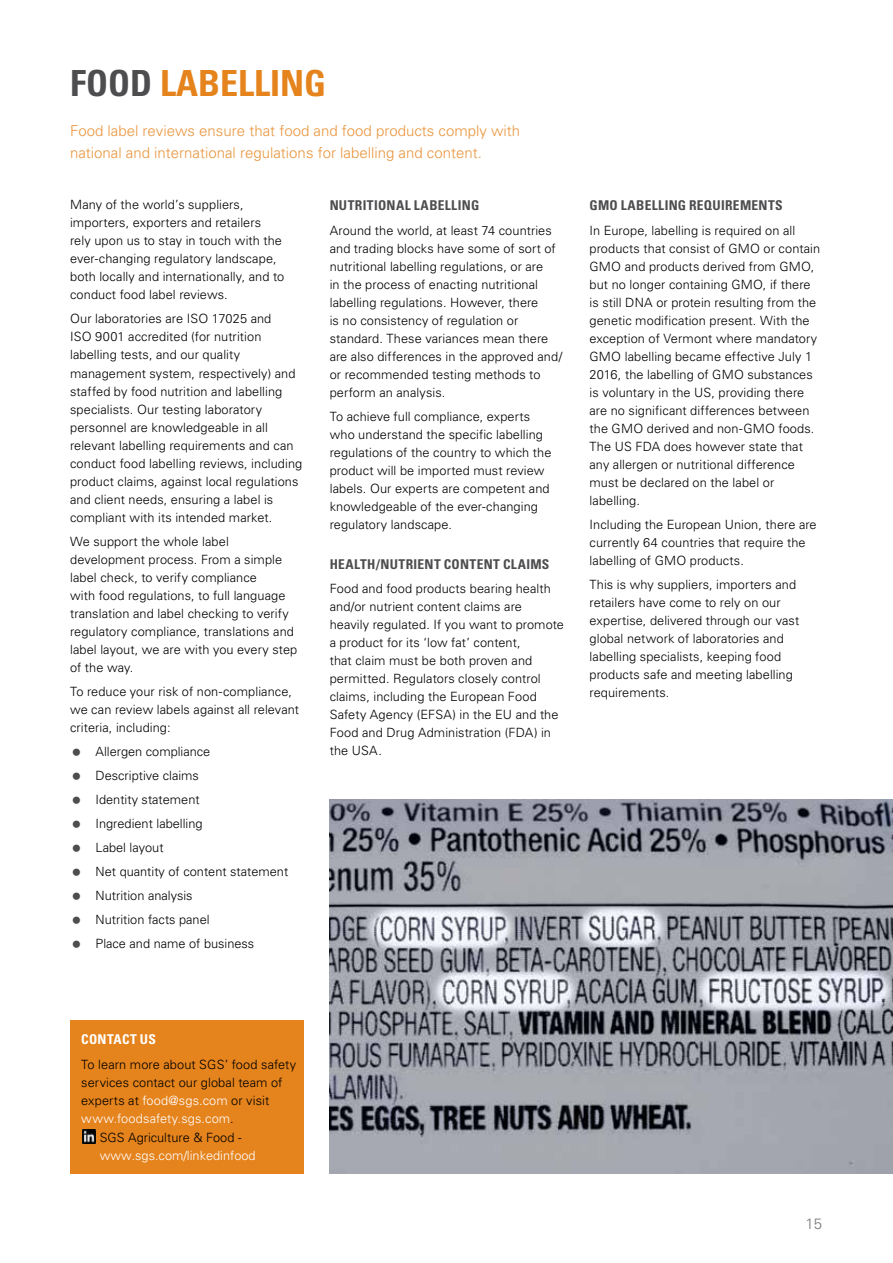
<style>
.page{position:relative;width:893px;height:1263px;background:#fff}
.page>*{position:absolute;margin:0;border:0;box-sizing:border-box;transform-origin:0 0}
.t1{font:700 condensed 36px "Univers";color:#e5831c}
.t2{font:300 15px/22.5px "Univers";color:#e9963e}
.t3{font:300 15px "Univers";color:#77787b}
.t4{font:700 condensed 13.5px "Univers";letter-spacing:.02em;color:#4d4d4f}
.t5{font:700 condensed 13.5px "Univers";letter-spacing:.02em;color:#fff}
.t6{font:300 12.75px/18px "Univers";letter-spacing:.005em;color:#000}
.t7{font:300 12.75px "Univers";color:#fff}
.s1{color:#4d4d4f}
.s2{color:#fff}
.s3{color:#000}
</style>
<div class="page">
<div style="left:71px;top:1020px;width:233px;height:153px;background:#e5831c"></div>
<img style="left:330px;top:800px;width:563px;height:374px">
<img style="left:82px;top:1130px;width:14px;height:13px">
<h1 class="t1" style="left:70px;top:61px;width:257px"><span class="s1">FOOD</span> LABELLING</h1>
<p class="t2" style="left:70px;top:119px;width:452px">Food label reviews ensure that food and food products comply with national and international regulations for labelling and content.</p>
<p class="t6" style="left:70px;top:196px;width:216px">Many of the world’s suppliers, importers, exporters and retailers rely upon us to stay in touch with the ever-changing regulatory landscape, both locally and internationally, and to conduct food label reviews.</p>
<p class="t6" style="left:70px;top:310px;width:234px">Our laboratories are ISO 17025 and<br>ISO 9001 accredited (for nutrition labelling tests, and our quality management system, respectively) and staffed by food nutrition and labelling specialists. Our testing laboratory personnel are knowledgeable in all relevant labelling requirements and can conduct food labelling reviews, including product claims, against local regulations and client needs, ensuring a label is compliant with its intended market.</p>
<p class="t6" style="left:70px;top:532px;width:229px">We support the whole label development process. From a simple label check, to verify compliance<br>with food regulations, to full language translation and label checking to verify regulatory compliance, translations and label layout, we are with you every step of the way.</p>
<p class="t6" style="left:70px;top:682px;width:230px">To reduce your risk of non-compliance, we can review labels against all relevant criteria, including:</p>
<p class="t6" style="left:96px;top:739px;width:194px;line-height:24px">Allergen compliance<br>Descriptive claims<br>Identity statement<br>Ingredient labelling<br>Label layout<br>Net quantity of content statement<br>Nutrition analysis<br>Nutrition facts panel<br>Place and name of business</p>
<p class="t4" style="left:330px;top:197px;width:151px">NUTRITIONAL LABELLING</p>
<p class="t6" style="left:330px;top:221px;width:234px">Around the world, at least 74 countries and trading blocks have some of sort of nutritional labelling regulations, or are<br>in the process of enacting nutritional labelling regulations. However, there<br>is no consistency of regulation or standard. These variances mean there are also differences in the approved and/ or recommended testing methods to perform an analysis.</p>
<p class="t6" style="left:330px;top:407px;width:223px">To achieve full compliance, experts who understand the specific labelling regulations of the country to which the product will be imported must review labels. Our experts are competent and knowledgeable of the ever-changing regulatory landscape.</p>
<p class="t4" style="left:330px;top:555px;width:221px">HEALTH/NUTRIENT CONTENT CLAIMS</p>
<p class="t6" style="left:330px;top:580px;width:236px">Food and food products bearing health and/or nutrient content claims are heavily regulated. If you want to promote a product for its ‘low fat’ content,<br>that claim must be both proven and permitted. Regulators closely control claims, including the European Food Safety Agency (EFSA) in the EU and the Food and Drug Administration (FDA) in the USA.</p>
<p class="t4" style="left:590px;top:197px;width:195px">GMO LABELLING REQUIREMENTS</p>
<p class="t6" style="left:590px;top:221px;width:232px">In Europe, labelling is required on all products that consist of GMO or contain GMO and products derived from GMO, but no longer containing GMO, if there is still DNA or protein resulting from the genetic modification present. With the exception of Vermont where mandatory GMO labelling became effective July 1<br>2016, the labelling of GMO substances is voluntary in the US, providing there are no significant differences between the GMO derived and non-GMO foods.<br>The US FDA does however state that any allergen or nutritional difference must be declared on the label or labelling.</p>
<p class="t6" style="left:590px;top:515px;width:229px">Including the European Union, there are currently 64 countries that require the labelling of GMO products.</p>
<p class="t6" style="left:590px;top:575px;width:211px">This is why suppliers, importers and retailers have come to rely on our expertise, delivered through our vast global network of laboratories and labelling specialists, keeping food products safe and meeting labelling requirements.</p>
<p class="t5" style="left:81px;top:1031px;width:76px">CONTACT US</p>
<p class="t6" style="left:81px;top:1055px;width:217px">To learn more about SGS’ food safety</p>
<p class="t6" style="left:81px;top:1073px;width:203px">services contact our global team of</p>
<p class="t6" style="left:81px;top:1091px;width:189px">experts at <span class="s2">food@sgs.com</span> or visit</p>
<p class="t7" style="left:81px;top:1111px;width:154px">www.foodsafety.sgs.com<span class="s3">.</span></p>
<p class="t6" style="left:100px;top:1129px;width:143px">SGS Agriculture &amp; Food -</p>
<p class="t7" style="left:100px;top:1148px;width:157px">www.sgs.com/linkedinfood</p>
<p class="t3" style="left:805px;top:1214px;width:18px">15</p>
</div>
